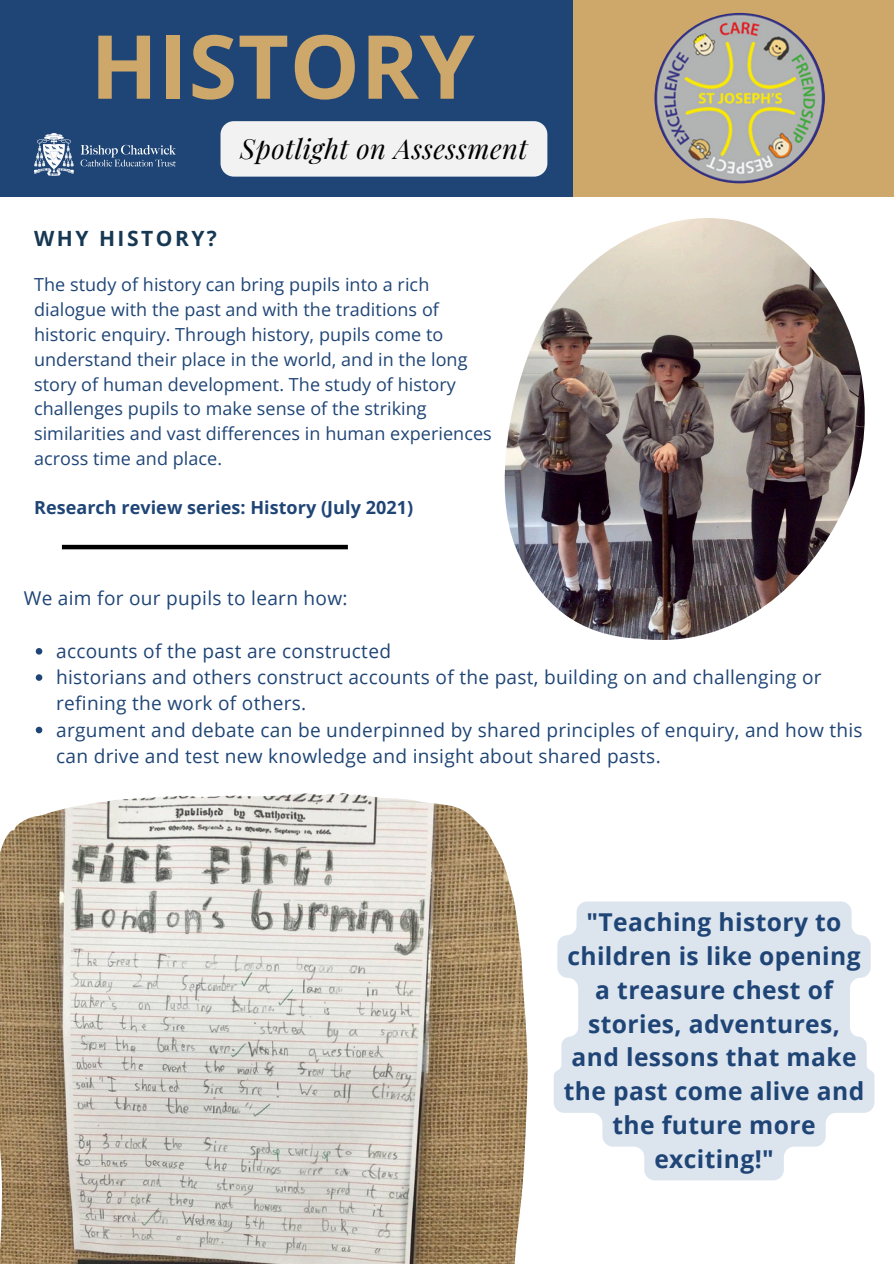
<style>
.page{position:relative;width:894px;height:1264px;background:#fff}
.page>*{position:absolute;margin:0;border:0;box-sizing:border-box;transform-origin:0 0}
.t1{font:700 88.35px "Open Sans";letter-spacing:.005em;color:#cea76a}
.t2{font:italic 27.3px "Playfair Display";letter-spacing:.02em;color:#000}
.t3{font:700 24.6px/33.8px "Open Sans";letter-spacing:.015em;color:#1f4576;text-align:center}
.t4{font:700 21px "Open Sans";letter-spacing:.12em;color:#163853}
.t5{font:19.05px/26.2px "Open Sans";letter-spacing:.015em;color:#1f4576}
.t6{font:18px/24.8px "Open Sans";letter-spacing:.005em;color:#1f4576}
.t7{font:700 18px "Open Sans";letter-spacing:.005em;color:#1f4576}
</style>
<div class="page">
<div style="left:345px;top:0;width:548px;height:196px;background:#cea76a"></div>
<div style="left:0;top:0;width:572px;height:196px;background:#1f4576"></div>
<img style="left:654px;top:13px;width:170px;height:170px;border-radius:50%">
<img style="left:504px;top:218px;width:360px;height:422px">
<img style="left:34px;top:133px;width:142px;height:42px">
<img style="left:0;top:793px;width:527px;height:470px">
<svg style="left:36px;top:648px;width:6px;height:6px"></svg>
<svg style="left:36px;top:674px;width:6px;height:7px"></svg>
<svg style="left:36px;top:726px;width:6px;height:7px"></svg>
<div style="left:220px;top:121px;width:327px;height:56px;background:#f2f2f2;border-radius:13px"></div>
<svg style="left:553px;top:901px;width:321px;height:279px;fill:#dce4ee"></svg>
<hr style="left:62px;top:545px;width:286px;height:4px;background:#000">
<p class="t1" style="left:90px;top:4px;width:386px">HISTORY</p>
<p class="t2" style="left:240px;top:129px;width:289px">Spotlight on Assessment</p>
<p class="t4" style="left:34px;top:223px;width:184px">WHY HISTORY?</p>
<h4 class="t6" style="left:34px;top:272px;width:459px">The study of history can bring pupils into a rich dialogue with the past and with the traditions of historic enquiry. Through history, pupils come to understand their place in the world, and in the long story of human development. The study of history challenges pupils to make sense of the striking similarities and vast differences in human experiences across time and place.</h4>
<p class="t7" style="left:34px;top:495px;width:380px">Research review series: History (July 2021)</p>
<h6 class="t5" style="left:24px;top:585px;width:325px">We aim for our pupils to learn how:</h6>
<h5 class="t5" style="left:56px;top:637px;width:336px">accounts of the past are constructed</h5>
<p class="t5" style="left:56px;top:663px;width:766px">historians and others construct accounts of the past, building on and challenging or refining the work of others.</p>
<p class="t5" style="left:56px;top:716px;width:807px">argument and debate can be underpinned by shared principles of enquiry, and how this can drive and test new knowledge and insight about shared pasts.</p>
<h2 class="t3" style="left:563px;top:904px;width:302px">"Teaching history to children is like opening a treasure chest of stories, adventures, and lessons that make the past come alive and the future more exciting!"</h2>
</div>
